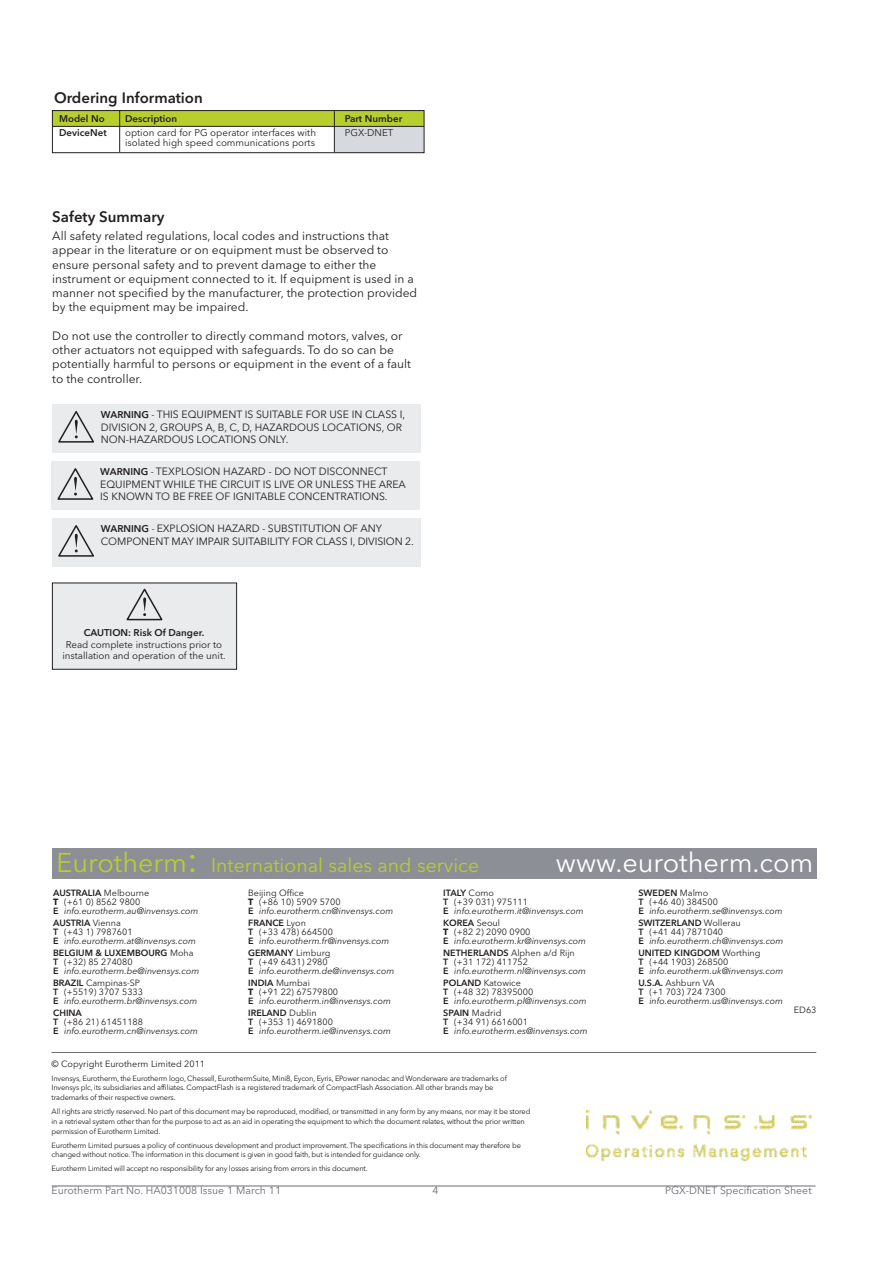
<style>
.page{position:relative;width:893px;height:1263px;background:#fff}
.page>*{position:absolute;margin:0;border:0;box-sizing:border-box;transform-origin:0 0}
.t1{font:27px "Avenir Next LT Pro";color:#fff}
.t2{font:19.5px "Avenir Next LT Pro";color:#b6cf2f}
.t3{font:600 15px "Avenir Next LT Pro";color:#231f20}
.t4{font:12px/14.2px "Avenir Next LT Pro";color:#231f20}
.t5{font:10.5px/12.6px "Avenir Next LT Pro";color:#231f20}
.t6{font:10.5px "Avenir Next LT Pro";color:#696b73}
.t7{font:9.75px/11.7px "Avenir Next LT Pro";color:#231f20;text-align:center}
.t8{font:600 9.75px "Avenir Next LT Pro";color:#231f20}
.t9{font:italic 9px/9px "Avenir Next LT Pro";color:#231f20}
.t10{font:9px "Avenir Next LT Pro";color:#231f20}
.t11{font:7.5px/9.8px "Avenir Next LT Pro";letter-spacing:-.025em;color:#231f20}
.s1{font-weight:600;font-size:9.75px}
.s2{font-size:9.75px}
.s3{font-weight:600}
.s4{font-size:27px}
.s5{font-size:36px}
.s6{font-weight:600;font-style:normal}
.s7{font-style:normal}
.s8{font-weight:700;font-style:normal}
</style>
<div class="page">
<div style="left:53px;top:848px;width:764px;height:31px;background:#8c8f96"></div>
<hr style="left:52px;top:1052px;width:764px;height:1px;background:#696b73">
<img style="left:586px;top:1110px;width:226px;height:50px">
<hr style="left:52px;top:1185px;width:764px;height:1px;background:#696b73">
<svg style="left:52px;top:110px;width:373px;height:43px"></svg>
<hr style="left:119px;top:110px;width:1px;height:42px;background:#231f20">
<hr style="left:334px;top:111px;width:1px;height:41px;background:#231f20">
<div style="left:53px;top:583px;width:183px;height:86px;background:#e9ebed"></div>
<div style="left:52px;top:583px;width:185px;height:87px;border:1px solid #231f20"></div>
<svg style="left:126px;top:588px;width:37px;height:33px"></svg>
<div style="left:52px;top:404px;width:368px;height:48px;background:#e9ebed"></div>
<svg style="left:58px;top:411px;width:36px;height:32px"></svg>
<div style="left:51px;top:461px;width:369px;height:49px;background:#e9ebed"></div>
<svg style="left:57px;top:468px;width:37px;height:32px"></svg>
<div style="left:52px;top:518px;width:368px;height:48px;background:#e9ebed"></div>
<svg style="left:58px;top:525px;width:36px;height:32px"></svg>
<p class="t3" style="left:54px;top:89px;width:150px">Ordering Information</p>
<p class="t8" style="left:59px;top:113px;width:47px">Model No</p>
<p class="t8" style="left:125px;top:113px;width:53px">Description</p>
<p class="t8" style="left:345px;top:113px;width:59px">Part Number</p>
<p class="t8" style="left:59px;top:127px;width:49px">DeviceNet</p>
<p class="t7" style="left:125px;top:127px;width:192px">option card for PG operator interfaces with</p>
<p class="t7" style="left:345px;top:127px;width:50px">PGX-DNET</p>
<p class="t7" style="left:125px;top:138px;width:191px">isolated high speed communications ports</p>
<p class="t3" style="left:52px;top:208px;width:114px">Safety Summary</p>
<p class="t4" style="left:52px;top:230px;width:366px">All safety related regulations, local codes and instructions that appear in the literature or on equipment must be observed to ensure personal safety and to prevent damage to either the instrument or equipment connected to it. If equipment is used in a manner not specified by the manufacturer, the protection provided by the equipment may be impaired.</p>
<p class="t4" style="left:52px;top:330px;width:360px">Do not use the controller to directly command motors, valves, or other actuators not equipped with safeguards. To do so can be potentially harmful to persons or equipment in the event of a fault to the controller.</p>
<p class="t5" style="left:101px;top:409px;width:306px"><span class="s1">WARNING</span> <span class="s2">-</span> THIS EQUIPMENT IS SUITABLE FOR USE IN CLASS I,<br>DIVISION 2, GROUPS A, B, C, D, HAZARDOUS LOCATIONS, OR<br>NON-HAZARDOUS LOCATIONS ONLY.</p>
<p class="t5" style="left:100px;top:466px;width:307px"><span class="s1">WARNING</span> <span class="s2">-</span> TEXPLOSION HAZARD - DO NOT DISCONNECT<br>EQUIPMENT WHILE THE CIRCUIT IS LIVE OR UNLESS THE AREA<br>IS KNOWN TO BE FREE OF IGNITABLE CONCENTRATIONS.</p>
<p class="t5" style="left:101px;top:523px;width:315px"><span class="s1">WARNING</span> <span class="s2">-</span> EXPLOSION HAZARD - SUBSTITUTION OF ANY<br>COMPONENT MAY IMPAIR SUITABILITY FOR CLASS I, DIVISION 2.</p>
<p class="t7" style="left:62px;top:628px;width:165px"><span class="s3">CAUTION: Risk Of Danger.<br></span>Read complete instructions prior to installation and operation of the unit.</p>
<p class="t2" style="left:56px;top:857px;width:424px"><span class="s4">Eurotherm</span><span class="s5">:</span> International sales and service</p>
<p class="t1" style="left:556px;top:852px;width:259px">www.eurotherm.com</p>
<p class="t9" style="left:53px;top:888px;width:147px"><span class="s6">AUSTRALIA</span> <span class="s7">Melbourne<br></span><span class="s8">T</span> <span class="s7">(+61 0) 8562 9800<br></span><span class="s6">E</span> info.eurotherm.au@invensys.com</p>
<p class="t9" style="left:53px;top:918px;width:144px"><span class="s6">AUSTRIA</span> <span class="s7">Vienna<br></span><span class="s6">T</span> <span class="s7">(+43 1) 7987601<br></span><span class="s6">E</span> info.eurotherm.at@invensys.com</p>
<p class="t9" style="left:53px;top:948px;width:148px"><span class="s6">BELGIUM &amp; LUXEMBOURG</span> <span class="s7">Moha<br></span><span class="s6">T</span> <span class="s7">(+32) 85 274080<br></span><span class="s6">E</span> info.eurotherm.be@invensys.com</p>
<p class="t9" style="left:53px;top:978px;width:146px"><span class="s6">BRAZIL</span> <span class="s7">Campinas-SP<br></span><span class="s6">T</span> <span class="s7">(+5519) 3707 5333<br></span><span class="s6">E</span> info.eurotherm.br@invensys.com</p>
<p class="t9" style="left:53px;top:1009px;width:147px"><span class="s6">CHINA<br>T</span> <span class="s7">(+86 21) 61451188<br></span><span class="s6">E</span> info.eurotherm.cn@invensys.com</p>
<p class="t9" style="left:248px;top:888px;width:147px"><span class="s7">Beijing Office<br></span><span class="s8">T</span> <span class="s7">(+86 10) 5909 5700<br></span><span class="s6">E</span> info.eurotherm.cn@invensys.com</p>
<p class="t9" style="left:248px;top:918px;width:143px"><span class="s6">FRANCE</span> <span class="s7">Lyon<br></span><span class="s6">T</span> <span class="s7">(+33 478) 664500<br></span><span class="s6">E</span> info.eurotherm.fr@invensys.com</p>
<p class="t9" style="left:248px;top:948px;width:148px"><span class="s6">GERMANY</span> <span class="s7">Limburg<br></span><span class="s6">T</span> <span class="s7">(+49 6431) 2980<br></span><span class="s6">E</span> info.eurotherm.de@invensys.com</p>
<p class="t9" style="left:248px;top:978px;width:144px"><span class="s6">INDIA</span> <span class="s7">Mumbai<br></span><span class="s8">T</span> <span class="s7">(+91 22) 67579800<br></span><span class="s6">E</span> info.eurotherm.in@invensys.com</p>
<p class="t9" style="left:248px;top:1009px;width:144px"><span class="s6">IRELAND</span> <span class="s7">Dublin<br></span><span class="s6">T</span> <span class="s7">(+353 1) 4691800<br></span><span class="s6">E</span> info.eurotherm.ie@invensys.com</p>
<p class="t9" style="left:443px;top:888px;width:142px"><span class="s6">ITALY</span> <span class="s7">Como<br></span><span class="s6">T</span> <span class="s7">(+39 031) 975111<br></span><span class="s6">E</span> info.eurotherm.it@invensys.com</p>
<p class="t9" style="left:443px;top:918px;width:144px"><span class="s6">KOREA</span> <span class="s7">Seoul<br></span><span class="s8">T</span> <span class="s7">(+82 2) 2090 0900<br></span><span class="s6">E</span> info.eurotherm.kr@invensys.com</p>
<p class="t9" style="left:443px;top:948px;width:144px"><span class="s6">NETHERLANDS</span> <span class="s7">Alphen a/d Rijn<br></span><span class="s6">T</span> <span class="s7">(+31 172) 411752<br></span><span class="s6">E</span> info.eurotherm.nl@invensys.com</p>
<p class="t9" style="left:443px;top:978px;width:145px"><span class="s6">POLAND</span> <span class="s7">Katowice<br></span><span class="s6">T</span> <span class="s7">(+48 32) 78395000<br></span><span class="s6">E</span> info.eurotherm.pl@invensys.com</p>
<p class="t9" style="left:443px;top:1009px;width:146px"><span class="s6">SPAIN</span> <span class="s7">Madrid<br></span><span class="s6">T</span> <span class="s7">(+34 91) 6616001<br></span><span class="s6">E</span> info.eurotherm.es@invensys.com</p>
<p class="t9" style="left:638px;top:888px;width:146px"><span class="s6">SWEDEN</span> <span class="s7">Malmo<br></span><span class="s6">T</span> <span class="s7">(+46 40) 384500<br></span><span class="s6">E</span> info.eurotherm.se@invensys.com</p>
<p class="t9" style="left:638px;top:918px;width:147px"><span class="s6">SWITZERLAND</span> <span class="s7">Wollerau<br></span><span class="s6">T</span> <span class="s7">(+41 44) 7871040<br></span><span class="s6">E</span> info.eurotherm.ch@invensys.com</p>
<p class="t9" style="left:638px;top:948px;width:146px"><span class="s6">UNITED KINGDOM</span> <span class="s7">Worthing<br></span><span class="s6">T</span> <span class="s7">(+44 1903) 268500<br></span><span class="s6">E</span> info.eurotherm.uk@invensys.com</p>
<p class="t9" style="left:638px;top:978px;width:146px"><span class="s6">U.S.A.</span> <span class="s7">Ashburn VA<br></span><span class="s6">T</span> <span class="s7">(+1 703) 724 7300<br></span><span class="s6">E</span> info.eurotherm.us@invensys.com</p>
<p class="t10" style="left:794px;top:1006px;width:24px">ED63</p>
<p class="t10" style="left:52px;top:1060px;width:155px">© Copyright Eurotherm Limited 2011</p>
<p class="t11" style="left:52px;top:1074px;width:457px">Invensys, Eurotherm, the Eurotherm logo, Chessell, EurothermSuite, Mini8, Eycon, Eyris, EPower nanodac and Wonderware are trademarks of<br>Invensys plc, its subsidiaries and affiliates. CompactFlash is a registered trademark of CompactFlash Association. All other brands may be trademarks of their respective owners.</p>
<p class="t11" style="left:52px;top:1107px;width:480px">All rights are strictly reserved. No part of this document may be reproduced, modified, or transmitted in any form by any means, nor may it be stored in a retrieval system other than for the purpose to act as an aid in operating the equipment to which the document relates, without the prior written permission of Eurotherm Limited.</p>
<p class="t11" style="left:52px;top:1141px;width:471px">Eurotherm Limited pursues a policy of continuous development and product improvement. The specifications in this document may therefore be changed without notice. The information in this document is given in good faith, but is intended for guidance only.</p>
<p class="t11" style="left:52px;top:1164px;width:318px">Eurotherm Limited will accept no responsibility for any losses arising from errors in this document.</p>
<p class="t6" style="left:52px;top:1186px;width:231px">Eurotherm Part No. HA031008 Issue 1 March 11</p>
<p class="t6" style="left:433px;top:1186px;width:8px">4</p>
<p class="t6" style="left:665px;top:1186px;width:148px">PGX-DNET Specification Sheet</p>
</div>
